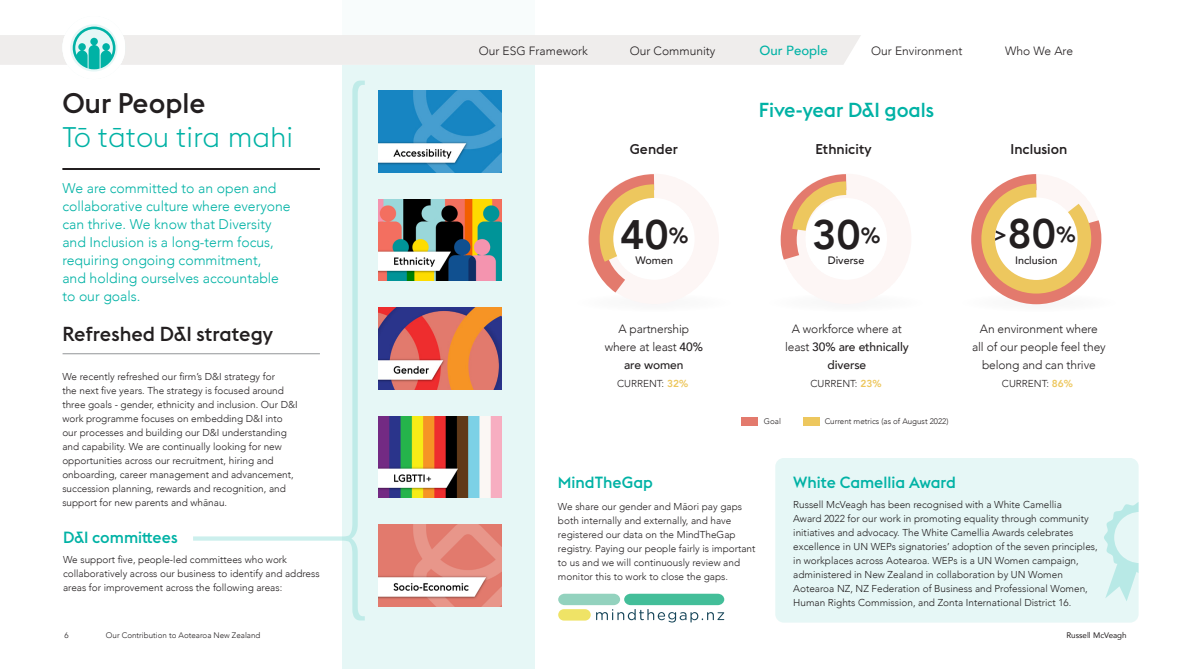
<style>
.page{position:relative;width:1191px;height:669px;background:#fff}
.page>*{position:absolute;margin:0;border:0;box-sizing:border-box;transform-origin:0 0}
.t1{font:800 41.1px "Avenir";color:#231f20}
.t2{font:300 28px "Euclid Flex";color:#00b2a5}
.t3{font:500 28px "Euclid Flex";color:#231f20}
.t4{font:800 21.7px "Avenir";color:#231f20}
.t5{font:500 20px "Euclid Flex";color:#231f20}
.t6{font:500 20px "Euclid Flex";color:#00b2a5}
.t7{font:500 16px "Euclid Flex";color:#00b2a5}
.t8{font:300 14px/18px "Avenir";color:#00b2a5}
.t9{font:500 14px "Euclid Flex";color:#231f20}
.t10{font:500 13.2px "Avenir";color:#00b2a5}
.t11{font:300 12px/18px "Avenir";letter-spacing:-.01em;color:#231f20;text-align:center}
.t12{font:500 12px/18px "Avenir";letter-spacing:-.01em;color:#231f20;text-align:center}
.t13{font:500 10.8px "Avenir";color:#231f20}
.t14{font:300 10.1px "Avenir";color:#231f20}
.t15{font:300 10px/14px "Avenir";color:#231f20}
.t16{font:300 8px "Avenir";color:#231f20}
.t17{font:8px "Avenir";color:#231f20}
.s1{font-weight:500}
.s2{font-weight:300}
.s3{font-weight:800;color:#edc75e}
.s4{font-size:41.1px}
</style>
<div class="page">
<svg style="left:588px;top:174px;width:67px;height:119px"></svg>
<svg style="left:780px;top:174px;width:67px;height:86px"></svg>
<svg style="left:971px;top:174px;width:131px;height:131px"></svg>
<div style="left:342px;top:0;width:192px;height:669px;background:#e6f7f6"></div>
<div style="left:775px;top:458px;width:363px;height:165px;background:#e6f7f6;border-radius:9px"></div>
<svg style="left:1104px;top:502px;width:34px;height:99px"></svg>
<img style="left:378px;top:416px;width:123px;height:82px">
<img style="left:378px;top:199px;width:123px;height:82px">
<img style="left:378px;top:91px;width:123px;height:81px">
<img style="left:378px;top:525px;width:123px;height:81px">
<img style="left:378px;top:308px;width:123px;height:81px">
<hr style="left:63px;top:353px;width:257px;height:1px;background:#939598">
<svg style="left:193px;top:81px;width:172px;height:540px"></svg>
<hr style="left:62px;top:168px;width:258px;height:2px;background:#231f20">
<svg style="left:558px;top:594px;width:166px;height:29px"></svg>
<div style="left:0;top:0;width:1191px;height:65px;background:#fff"></div>
<div style="left:741px;top:417px;width:17px;height:9px;background:#e37a6d"></div>
<div style="left:803px;top:417px;width:16px;height:9px;background:#edc75e"></div>
<svg style="left:70px;top:24px;width:47px;height:48px"></svg>
<svg style="left:0;top:27px;width:861px;height:42px"></svg>
<p class="t3" style="left:62px;top:87px;width:145px">Our People</p>
<p class="t2" style="left:62px;top:121px;width:232px">Tō tātou tira mahi</p>
<p class="t8" style="left:62px;top:179px;width:230px">We are committed to an open and collaborative culture where everyone can thrive. We know that Diversity and Inclusion is a long-term focus, requiring ongoing commitment,<br>and holding ourselves accountable to our goals.</p>
<p class="t5" style="left:62px;top:322px;width:212px">Refreshed D&amp;I strategy</p>
<p class="t15" style="left:62px;top:369px;width:237px">We recently refreshed our firm’s D&amp;I strategy for<br>the next five years. The strategy is focused around three goals - gender, ethnicity and inclusion. Our D&amp;I work programme focuses on embedding D&amp;I into our processes and building our D&amp;I understanding and capability. We are continually looking for new opportunities across our recruitment, hiring and onboarding, career management and advancement, succession planning, rewards and recognition, and support for new parents and whānau.</p>
<p class="t7" style="left:63px;top:528px;width:116px">D&amp;I committees</p>
<p class="t15" style="left:63px;top:552px;width:258px">We support five, people-led committees who work collaboratively across our business to identify and address areas for improvement across the following areas:</p>
<p class="t11" style="left:630px;top:42px;width:87px">Our Community</p>
<h3 class="t10" style="left:759px;top:39px;width:70px">Our People</h3>
<p class="t11" style="left:871px;top:42px;width:93px">Our Environment</p>
<p class="t11" style="left:479px;top:42px;width:111px">Our ESG Framework</p>
<p class="t11" style="left:1005px;top:42px;width:69px">Who We Are</p>
<p class="t9" style="left:630px;top:141px;width:50px">Gender</p>
<p class="t1" style="left:620px;top:203px;width:70px">40<sup>%</sup></p>
<p class="t13" style="left:635px;top:251px;width:39px">Women</p>
<p class="t11" style="left:604px;top:320px;width:100px">A partnership where at least <span class="s1">40% are women</span></p>
<p class="t6" style="left:758px;top:99px;width:177px">Five-year D&amp;I goals</p>
<p class="t9" style="left:815px;top:141px;width:58px">Ethnicity</p>
<p class="t1" style="left:812px;top:203px;width:70px">30<sup>%</sup></p>
<p class="t13" style="left:827px;top:251px;width:38px">Diverse</p>
<p class="t12" style="left:785px;top:319px;width:125px"><span class="s2">A workforce where at least</span> 30% are ethnically diverse</p>
<p class="t14" style="left:617px;top:378px;width:73px">CURRENT: <span class="s3">32%</span></p>
<p class="t14" style="left:810px;top:378px;width:73px">CURRENT: <span class="s3">23%</span></p>
<p class="t16" style="left:764px;top:417px;width:19px">Goal</p>
<p class="t16" style="left:824px;top:417px;width:125px">Current metrics (as of August 2022)</p>
<p class="t9" style="left:1010px;top:141px;width:58px">Inclusion</p>
<p class="t4" style="left:992px;top:217px;width:84px">&gt;<span class="s4">80</span>%</p>
<p class="t13" style="left:1015px;top:251px;width:44px">Inclusion</p>
<p class="t11" style="left:972px;top:320px;width:135px">An environment where<br>all of our people feel they belong and can thrive</p>
<p class="t14" style="left:1002px;top:378px;width:73px">CURRENT: <span class="s3">86%</span></p>
<p class="t7" style="left:558px;top:473px;width:96px">MindTheGap</p>
<p class="t15" style="left:558px;top:500px;width:199px">We share our gender and Māori pay gaps both internally and externally, and have registered our data on the MindTheGap registry. Paying our people fairly is important to us and we will continuously review and monitor this to work to close the gaps.</p>
<p class="t7" style="left:793px;top:473px;width:164px">White Camellia Award</p>
<p class="t15" style="left:793px;top:497px;width:306px">Russell McVeagh has been recognised with a White Camellia<br>Award 2022 for our work in promoting equality through community initiatives and advocacy. The White Camellia Awards celebrates excellence in UN WEPs signatories’ adoption of the seven principles, in workplaces across Aotearoa. WEPs is a UN Women campaign, administered in New Zealand in collaboration by UN Women Aotearoa NZ, NZ Federation of Business and Professional Women, Human Rights Commission, and Zonta International District 16.</p>
<p class="t16" style="left:64px;top:631px;width:6px">6</p>
<p class="t16" style="left:106px;top:631px;width:156px">Our Contribution to Aotearoa New Zealand</p>
<p class="t17" style="left:1066px;top:629px;width:62px">Russell McVeagh</p>
</div>
